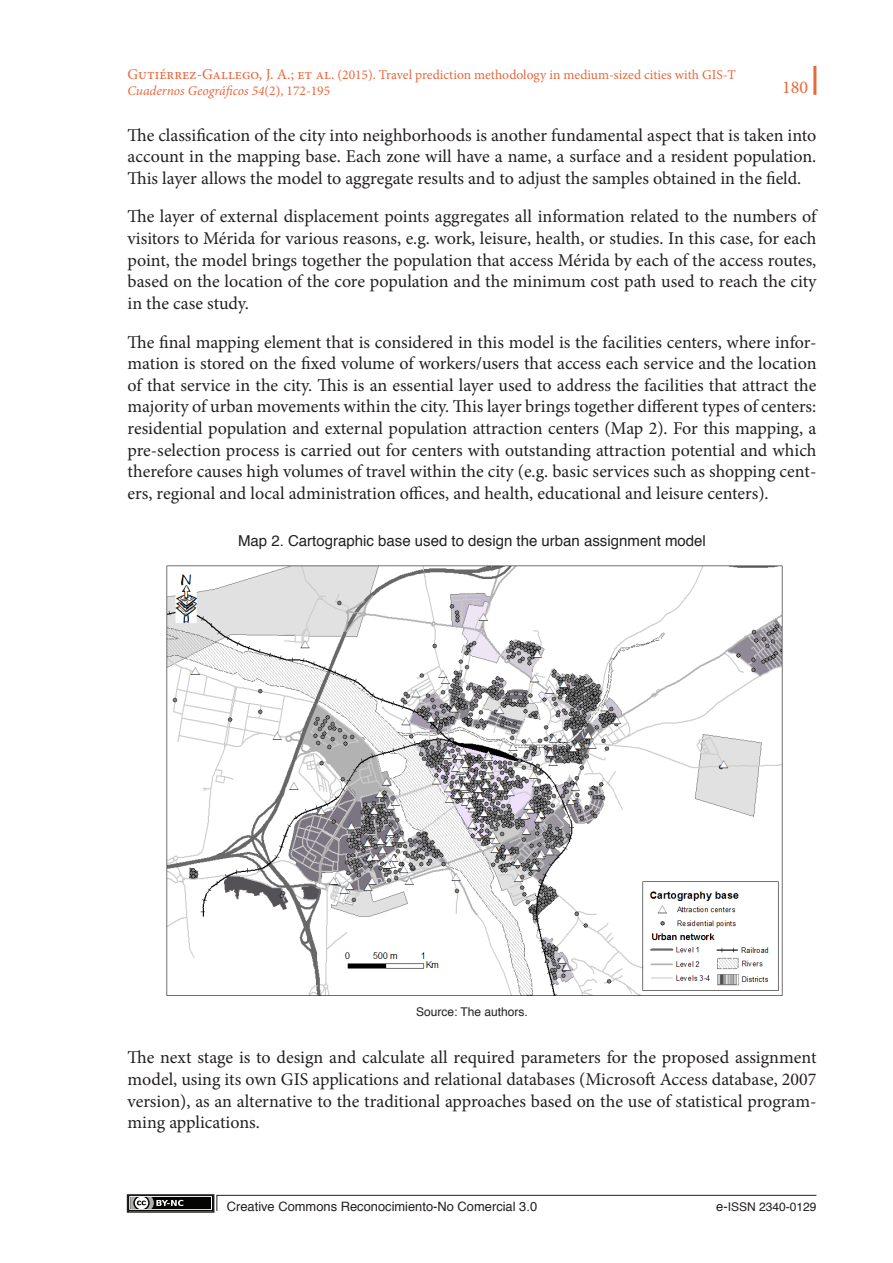
<style>
.page{position:relative;width:893px;height:1263px;background:#fff}
.page>*{position:absolute;margin:0;border:0;box-sizing:border-box;transform-origin:0 0}
.t1{font:18px/21.6px "Minion Pro";letter-spacing:-.005em;color:#231f20;text-align:justify}
.t2{font:18px "Minion Pro";color:#ea663b}
.LEYENDAS{font:15px "Helvetica";color:#231f20}
.t3{font:13.5px/16.2px "Minion Pro";color:#ea663b}
.t4{font:12.9px "Helvetica";color:#231f20}
.Piesdefoto{font:12px "Helvetica";color:#231f20}
.s1{font-size:15px}
.s2{font-style:italic}
.s3{font-size:12.9px}
</style>
<div class="page">
<hr style="left:813px;top:66px;width:3px;height:29px;background:#ea663b">
<div style="left:130px;top:1197px;width:81px;height:12px;background:#040503"></div>
<svg style="left:130px;top:1197px;width:53px;height:12px"></svg>
<div style="left:127px;top:1194px;width:87px;height:19px;border:2px solid #231f20"></div>
<svg style="left:216px;top:1194px;width:601px;height:17px"></svg>
<img style="left:166px;top:565px;width:617px;height:431px">
<p class="t3" style="left:128px;top:66px;width:610px"><span class="s1">Gutiérrez-Gallego, J. A.; et al.</span> (2015). Travel prediction methodology in medium-sized cities with GIS-T<br><span class="s2">Cuadernos Geográficos 54</span>(2), 172-195</p>
<p class="t1" style="left:128px;top:124px;width:690px">The classification of the city into neighborhoods is another fundamental aspect that is taken into account in the mapping base. Each zone will have a name, a surface and a resident population.<br>This layer allows the model to aggregate results and to adjust the samples obtained in the field.</p>
<p class="t1" style="left:128px;top:206px;width:690px">The layer of external displacement points aggregates all information related to the numbers of visitors to Mérida for various reasons, e.g. work, leisure, health, or studies. In this case, for each point, the model brings together the population that access Mérida by each of the access routes, based on the location of the core population and the minimum cost path used to reach the city in the case study.</p>
<p class="t1" style="left:128px;top:331px;width:690px">The final mapping element that is considered in this model is the facilities centers, where infor&shy;mation is stored on the fixed volume of workers/users that access each service and the location of that service in the city. This is an essential layer used to address the facilities that attract the majority of urban movements within the city. This layer brings together different types of centers: residential population and external population attraction centers (Map 2). For this mapping, a pre-selection process is carried out for centers with outstanding attraction potential and which therefore causes high volumes of travel within the city (e.g. basic services such as shopping cent&shy;ers, regional and local administration offices, and health, educational and leisure centers).</p>
<p class="LEYENDAS" style="left:238px;top:530px;width:469px">Map 2. Cartographic base used to design the urban assignment model</p>
<p class="t2" style="left:782px;top:75px;width:27px">180</p>
<p class="Piesdefoto" style="left:416px;top:1003px;width:113px">Source: The authors.</p>
<p class="t1" style="left:128px;top:1047px;width:690px">The next stage is to design and calculate all required parameters for the proposed assignment model, using its own GIS applications and relational databases (Microsoft Access database, 2007 version), as an alternative to the traditional approaches based on the use of statistical program&shy;ming applications.</p>
<p class="t4" style="left:227px;top:1196px;width:312px">Creative Commons Reconocimiento-No Comercial 3.0</p>
<p class="Piesdefoto" style="left:716px;top:1197px;width:102px"><span class="s3">e-</span>ISSN 2340-0129</p>
</div>
